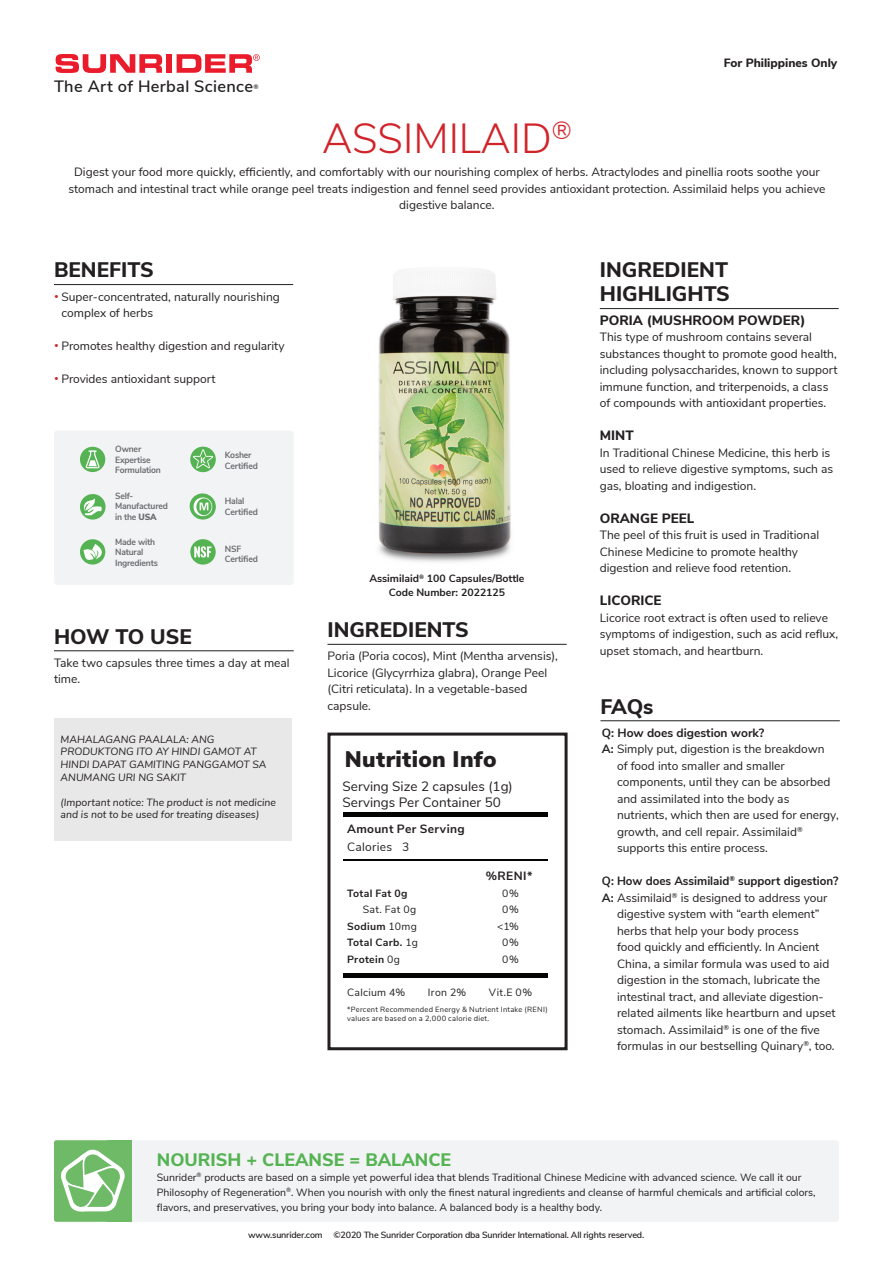
<style>
.page{position:relative;width:893px;height:1263px;background:#fff}
.page>*{position:absolute;margin:0;border:0;box-sizing:border-box;transform-origin:0 0}
.t1{font:300 42px "Nunito Sans";color:#d1232a}
.Body{font:900 22.5px "Nunito Sans";letter-spacing:.015em;color:#231f20}
.t2{font:800 21px/24px "Nunito Sans";color:#231f20}
.t3{font:800 18px "Nunito Sans";color:#55b353}
.t4{font:600 16.35px "Nunito Sans";letter-spacing:.02em;color:#231f20}
.t5{font:13.5px "Nunito Sans";color:#231f20}
.t6{font:800 13.5px "Nunito Sans";color:#231f20}
.t7{font:12px/16.5px "Nunito Sans";color:#231f20}
.Body-2{font:700 12px "Nunito Sans";color:#231f20}
.t8{font:800 12px "Nunito Sans";color:#231f20}
.Body-3{font:700 12px/18px "Nunito Sans";letter-spacing:.025em;color:#231f20}
.Body-4{font:10.5px/15px "Nunito Sans";color:#231f20}
.t9{font:italic 10.5px/12.6px "Nunito Sans";color:#231f20}
.ProductName{font:700 10.5px "Nunito Sans";color:#231f20}
.Body-5{font:700 10.5px "Nunito Sans";letter-spacing:.03em;color:#231f20}
.Body-6{font:10.5px "Nunito Sans";letter-spacing:.03em;color:#231f20}
.t10{font:700 9px/10.5px "Nunito Sans";letter-spacing:-.02em;color:#6c6d70;scale:.95 1}
.t11{font:600 9px "Nunito Sans";letter-spacing:-.02em;color:#231f20}
.Body-7{font:7.5px/9px "Nunito Sans";letter-spacing:.035em;color:#231f20}
.t12{font:600 6.45px "Nunito Sans";color:#231f20}
.s1{font-family:"Arvo";color:#d1232a}
.s2{font-weight:900}
.s3{font-weight:400}
.s4{font-weight:700}
</style>
<div class="page">
<div style="left:119px;top:1140px;width:720px;height:82px;background:#f2f3f4"></div>
<div style="left:54px;top:1140px;width:78px;height:82px;background:#6eba66"></div>
<svg style="left:60px;top:1140px;width:65px;height:72px"></svg>
<svg style="left:56px;top:54px;width:106px;height:19px"></svg>
<div style="left:166px;top:54px;width:6px;height:19px;background:#ea1c2b"></div>
<svg style="left:177px;top:54px;width:83px;height:19px"></svg>
<hr style="left:54px;top:284px;width:239px;height:1px;background:#231f20">
<hr style="left:54px;top:650px;width:240px;height:1px;background:#231f20">
<hr style="left:600px;top:720px;width:240px;height:1px;background:#231f20">
<hr style="left:600px;top:308px;width:239px;height:1px;background:#231f20">
<hr style="left:327px;top:644px;width:240px;height:1px;background:#231f20">
<div style="left:54px;top:431px;width:240px;height:154px;background:#f2f3f4"></div>
<div style="left:80px;top:539px;width:25px;height:25px;background:#55b353;border-radius:50%"></div>
<svg style="left:83px;top:544px;width:20px;height:16px"></svg>
<div style="left:80px;top:447px;width:25px;height:25px;background:#55b353;border-radius:50%"></div>
<svg style="left:86px;top:450px;width:14px;height:18px"></svg>
<svg style="left:80px;top:494px;width:26px;height:26px"></svg>
<svg style="left:82px;top:498px;width:20px;height:17px"></svg>
<svg style="left:190px;top:493px;width:25px;height:26px"></svg>
<svg style="left:190px;top:494px;width:26px;height:26px"></svg>
<svg style="left:192px;top:497px;width:20px;height:19px"></svg>
<svg style="left:190px;top:447px;width:26px;height:25px"></svg>
<svg style="left:193px;top:449px;width:20px;height:19px"></svg>
<svg style="left:190px;top:539px;width:26px;height:26px"></svg>
<img style="left:378px;top:268px;width:133px;height:294px">
<div style="left:327px;top:732px;width:241px;height:318px;border:3px solid #231f20"></div>
<div style="left:343px;top:812px;width:204px;height:5px;background:#040503"></div>
<hr style="left:343px;top:973px;width:204px;height:4px;background:#040503">
<hr style="left:343px;top:859px;width:204px;height:2px;background:#040503">
<div style="left:54px;top:718px;width:238px;height:122px;background:#e9e8e8"></div>
<h3 class="t4" style="left:54px;top:75px;width:201px">The Art of Herbal Science</h3>
<p class="t12" style="left:254px;top:82px;width:7px">®</p>
<p class="t8" style="left:759px;top:53px;width:81px">FOR US ONLY</p>
<p class="t8" style="left:724px;top:54px;width:115px">For Philippines Only</p>
<p class="t1" style="left:322px;top:108px;width:251px">ASSIMILAID<sup>®</sup></p>
<p class="t7" style="left:68px;top:163px;width:758px;text-align:center">Digest your food more quickly, efficiently, and comfortably with our nourishing complex of herbs. Atractylodes and pinellia roots soothe your stomach and intestinal tract while orange peel treats indigestion and fennel seed provides antioxidant protection. Assimilaid helps you achieve digestive balance.</p>
<p class="t2" style="left:54px;top:257px;width:101px">BENEFITS</p>
<p class="t7" style="left:61px;top:288px;width:220px;text-indent:-7px"><span class="s1">•</span> Super-concentrated, naturally nourishing complex of herbs</p>
<p class="t7" style="left:54px;top:337px;width:232px"><span class="s1">•</span> Promotes healthy digestion and regularity</p>
<p class="t7" style="left:54px;top:370px;width:163px"><span class="s1">•</span> Provides antioxidant support</p>
<p class="t10" style="left:115px;top:443px;width:50px">Owner<br>Expertise<br>Formulation</p>
<p class="t10" style="left:115px;top:490px;width:57px">Self-<br>Manufactured</p>
<p class="t10" style="left:115px;top:511px;width:45px">in the <span class="s2">USA</span></p>
<p class="t10" style="left:115px;top:536px;width:44px">Made with</p>
<p class="t10" style="left:115px;top:546px;width:46px">Natural<br>Ingredients</p>
<p class="t10" style="left:225px;top:449px;width:36px">Kosher<br>Certified</p>
<p class="t10" style="left:225px;top:495px;width:36px">Halal<br>Certified</p>
<p class="t10" style="left:225px;top:543px;width:19px">NSF</p>
<p class="t10" style="left:225px;top:553px;width:36px">Certified</p>
<p class="t2" style="left:54px;top:623px;width:139px">HOW TO USE</p>
<p class="t7" style="left:54px;top:654px;width:237px">Take two capsules three times a day at meal time.</p>
<p class="t9" style="left:61px;top:732px;width:207px">MAHALAGANG PAALALA: ANG<br>PRODUKTONG ITO AY HINDI GAMOT AT<br>HINDI DAPAT GAMITING PANGGAMOT SA<br>ANUMANG URI NG SAKIT</p>
<p class="t9" style="left:61px;top:795px;width:217px">(Important notice: The product is not medicine and is not to be used for treating diseases)</p>
<p class="ProductName" style="left:369px;top:571px;width:157px">Assimilaid<sup>®</sup> 100 Capsules/Bottle</p>
<p class="ProductName" style="left:389px;top:584px;width:118px">Code Number: 2022125</p>
<p class="t2" style="left:327px;top:617px;width:143px">INGREDIENTS</p>
<p class="t7" style="left:327px;top:647px;width:232px">Poria (Poria cocos), Mint (Mentha arvensis), Licorice (Glycyrrhiza glabra), Orange Peel (Citri reticulata). In a vegetable-based capsule.</p>
<p class="Body" style="left:345px;top:743px;width:153px">Nutrition Info</p>
<p class="t5" style="left:343px;top:777px;width:172px">Serving Size 2 capsules (1g)</p>
<p class="t5" style="left:343px;top:793px;width:160px">Servings Per Container 50</p>
<p class="Body-3" style="left:347px;top:819px;width:119px">Amount Per Serving<br><span class="s3">Calories 3</span></p>
<p class="Body-2" style="left:486px;top:867px;width:48px">%RENI*</p>
<p class="Body-5" style="left:347px;top:885px;width:62px">Total Fat 0g</p>
<p class="Body-4" style="left:502px;top:885px;width:18px">0%</p>
<p class="Body-4" style="left:363px;top:901px;width:55px">Sat. Fat 0g</p>
<p class="Body-4" style="left:502px;top:901px;width:18px">0%</p>
<p class="Body-5" style="left:347px;top:918px;width:71px">Sodium <span class="s3">10mg</span></p>
<p class="Body-4" style="left:497px;top:918px;width:24px">&lt;1%</p>
<p class="Body-5" style="left:347px;top:935px;width:72px">Total Carb. <span class="s3">1g</span></p>
<p class="Body-4" style="left:502px;top:934px;width:18px">0%</p>
<p class="Body-5" style="left:347px;top:951px;width:55px">Protein <span class="s3">0g</span></p>
<p class="Body-4" style="left:502px;top:951px;width:18px">0%</p>
<p class="Body-6" style="left:347px;top:984px;width:60px">Calcium 4%</p>
<p class="Body-4" style="left:428px;top:984px;width:40px">Iron 2%</p>
<p class="Body-4" style="left:489px;top:984px;width:45px">Vit.E 0%</p>
<p class="Body-7" style="left:347px;top:1004px;width:202px">*Percent Recommended Energy &amp; Nutrient Intake (RENI) values are based on a 2,000 calorie diet.</p>
<p class="t2" style="left:600px;top:257px;width:132px">INGREDIENT<br>HIGHLIGHTS</p>
<p class="t6" style="left:600px;top:310px;width:207px">PORIA (MUSHROOM POWDER)</p>
<p class="t7" style="left:600px;top:328px;width:239px">This type of mushroom contains several substances thought to promote good health, including polysaccharides, known to support immune function, and triterpenoids, a class of compounds with antioxidant properties.</p>
<p class="t6" style="left:600px;top:426px;width:35px">MINT</p>
<p class="t7" style="left:600px;top:444px;width:235px">In Traditional Chinese Medicine, this herb is used to relieve digestive symptoms, such as gas, bloating and indigestion.</p>
<p class="t6" style="left:600px;top:508px;width:96px">ORANGE PEEL</p>
<p class="t7" style="left:600px;top:526px;width:221px">The peel of this fruit is used in Traditional<br>Chinese Medicine to promote healthy digestion and relieve food retention.</p>
<p class="t6" style="left:600px;top:591px;width:63px">LICORICE</p>
<p class="t7" style="left:600px;top:609px;width:240px">Licorice root extract is often used to relieve symptoms of indigestion, such as acid reflux, upset stomach, and heartburn.</p>
<p class="t2" style="left:600px;top:693px;width:54px">FAQs</p>
<p class="Body-2" style="left:602px;top:724px;width:164px">Q: How does digestion work?</p>
<p class="t7" style="left:617px;top:740px;width:223px;text-indent:-15px"><span class="s4">A:</span> Simply put, digestion is the breakdown<br>of food into smaller and smaller components, until they can be absorbed and assimilated into the body as nutrients, which then are used for energy, growth, and cell repair. Assimilaid<sup>® </sup>supports this entire process.</p>
<p class="Body-2" style="left:602px;top:872px;width:238px">Q: How does Assimilaid<sup>®</sup> support digestion?</p>
<p class="t7" style="left:617px;top:889px;width:220px;text-indent:-15px"><span class="s4">A:</span> Assimilaid<sup>®</sup> is designed to address your digestive system with “earth element” herbs that help your body process<br>food quickly and efficiently. In Ancient China, a similar formula was used to aid digestion in the stomach, lubricate the intestinal tract, and alleviate digestion&shy;related ailments like heartburn and upset stomach. Assimilaid<sup>®</sup> is one of the five formulas in our bestselling Quinary<sup>®</sup>, too.</p>
<h3 class="t3" style="left:157px;top:1146px;width:296px">NOURISH + CLEANSE = BALANCE</h3>
<p class="Body-4" style="left:157px;top:1169px;width:660px">Sunrider<sup>®</sup> products are based on a simple yet powerful idea that blends Traditional Chinese Medicine with advanced science. We call it our<br>Philosophy of Regeneration<sup>®</sup>. When you nourish with only the finest natural ingredients and cleanse of harmful chemicals and artificial colors, flavors, and preservatives, you bring your body into balance. A balanced body is a healthy body.</p>
<p class="t11" style="left:248px;top:1228px;width:398px">www.sunrider.com ©2020 The Sunrider Corporation dba Sunrider International. All rights reserved.</p>
</div>
